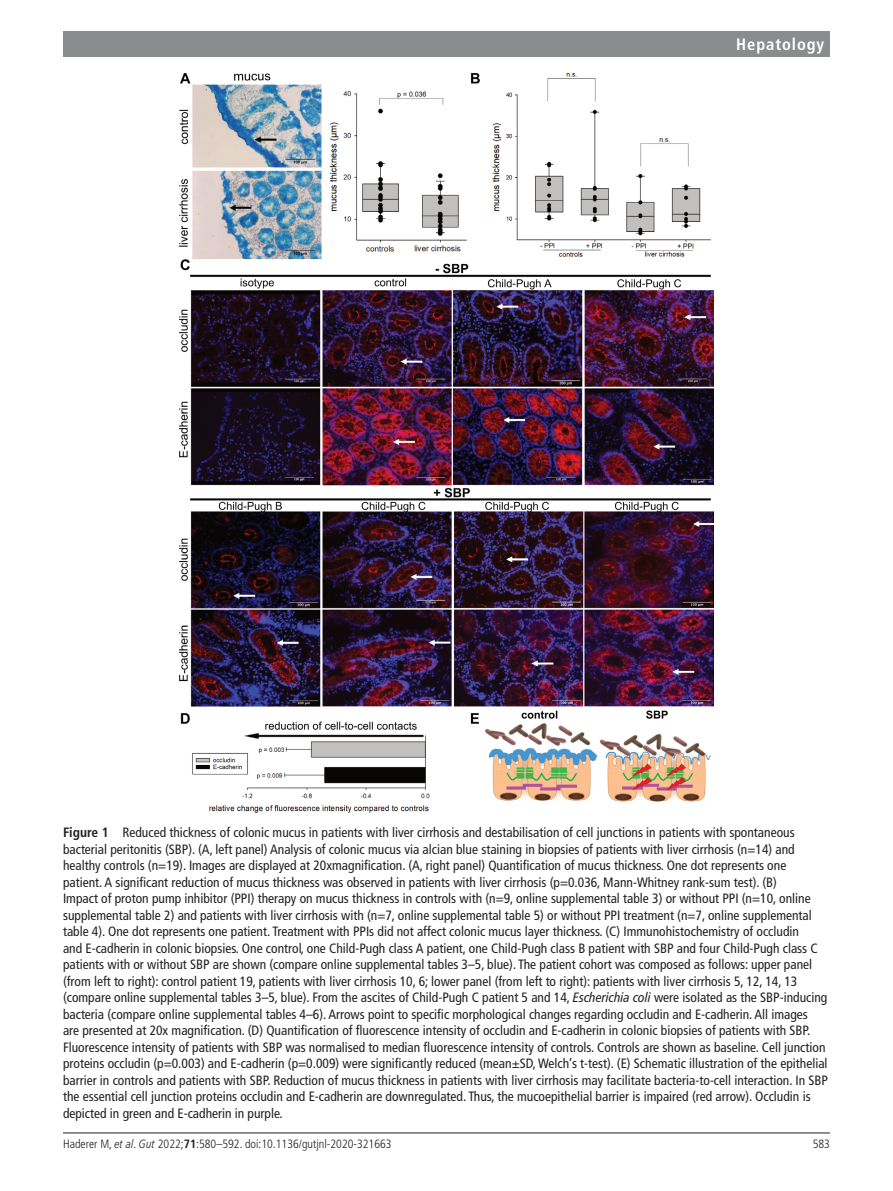
<style>
.page{position:relative;width:893px;height:1191px;background:#fff}
.page>*{position:absolute;margin:0;border:0;box-sizing:border-box;transform-origin:0 0}
.t1{font:700 condensed 16.5px "Frutiger LT Pro";letter-spacing:.055em;color:#fff}
.t2{font:condensed 13.5px/16.5px "Frutiger LT Pro";color:#231f20}
.t3{font:300 condensed 12px "Frutiger LT Pro";color:#231f20}
.s1{font-weight:700}
.s2{font-style:italic}
</style>
<div class="page">
<hr style="left:63px;top:1132px;width:767px;height:1px;background:#231f20">
<div style="left:63px;top:31px;width:767px;height:25px;background:#8a8c8e"></div>
<img style="left:179px;top:73px;width:535px;height:740px">
<p class="t1" style="left:736px;top:34px;width:90px">Hepatology</p>
<p class="t2" style="left:63px;top:824px;width:766px"><span class="s1">Figure 1</span> Reduced thickness of colonic mucus in patients with liver cirrhosis and destabilisation of cell junctions in patients with spontaneous bacterial peritonitis (SBP). (A, left panel) Analysis of colonic mucus via alcian blue staining in biopsies of patients with liver cirrhosis (n=14) and healthy controls (n=19). Images are displayed at 20xmagnification. (A, right panel) Quantification of mucus thickness. One dot represents one patient. A significant reduction of mucus thickness was observed in patients with liver cirrhosis (p=0.036, Mann-Whitney rank-sum test). (B)<br>Impact of proton pump inhibitor (PPI) therapy on mucus thickness in controls with (n=9, online supplemental table 3) or without PPI (n=10, online supplemental table 2) and patients with liver cirrhosis with (n=7, online supplemental table 5) or without PPI treatment (n=7, online supplemental table 4). One dot represents one patient. Treatment with PPIs did not affect colonic mucus layer thickness. (C) Immunohistochemistry of occludin<br>and E-cadherin in colonic biopsies. One control, one Child-Pugh class A patient, one Child-Pugh class B patient with SBP and four Child-Pugh class C patients with or without SBP are shown (compare online supplemental tables 3–5, blue). The patient cohort was composed as follows: upper panel (from left to right): control patient 19, patients with liver cirrhosis 10, 6; lower panel (from left to right): patients with liver cirrhosis 5, 12, 14, 13 (compare online supplemental tables 3–5, blue). From the ascites of Child-Pugh C patient 5 and 14, <span class="s2">Escherichia coli</span> were isolated as the SBP-inducing bacteria (compare online supplemental tables 4–6). Arrows point to specific morphological changes regarding occludin and E-cadherin. All images<br>are presented at 20x magnification. (D) Quantification of fluorescence intensity of occludin and E-cadherin in colonic biopsies of patients with SBP.<br>Fluorescence intensity of patients with SBP was normalised to median fluorescence intensity of controls. Controls are shown as baseline. Cell junction proteins occludin (p=0.003) and E-cadherin (p=0.009) were significantly reduced (mean±SD, Welch’s t-test). (E) Schematic illustration of the epithelial barrier in controls and patients with SBP. Reduction of mucus thickness in patients with liver cirrhosis may facilitate bacteria-to-cell interaction. In SBP the essential cell junction proteins occludin and E-cadherin are downregulated. Thus, the mucoepithelial barrier is impaired (red arrow). Occludin is depicted in green and E-cadherin in purple.</p>
<p class="t3" style="left:63px;top:1136px;width:330px">Haderer M, <span class="s2">et al</span>. <span class="s2">Gut</span> 2022;<span class="s1">71</span>:580–592. doi:10.1136/gutjnl-2020-321663</p>
<p class="t3" style="left:813px;top:1136px;width:19px">583</p>
</div>
